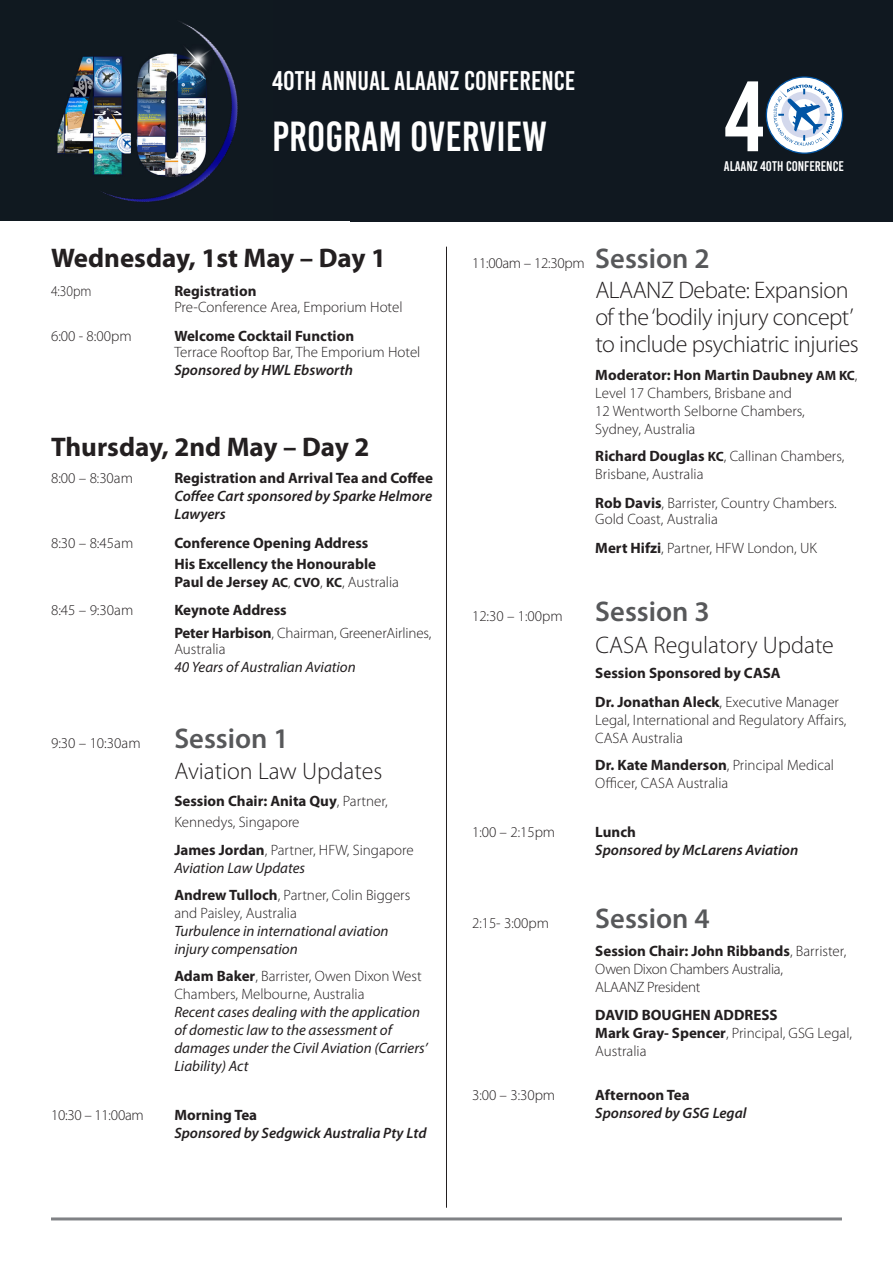
<style>
.page{position:relative;width:893px;height:1263px;background:#fff}
.page>*{position:absolute;margin:0;border:0;box-sizing:border-box;transform-origin:0 0}
.t1{font:99.75px "Bebas Kai";color:#fff}
.t2{font:42px "Bebas Kai";color:#fff}
.t3{font:600 28.5px "Myriad Pro";color:#57585a}
.t4{font:700 27px "Myriad Pro";color:#231f20}
.t5{font:27px "Bebas Kai";color:#fff}
.t6{font:300 24px/27px "Myriad Pro";letter-spacing:-.02em;color:#231f20}
.t7{font:300 24px "Myriad Pro";color:#231f20}
.t8{font:300 15px/18px "Myriad Pro";color:#231f20}
.t9{font:italic 15px/18px "Myriad Pro";color:#231f20}
.t10{font:italic 600 15px/18px "Myriad Pro";color:#231f20}
.t11{font:700 15px/18px "Myriad Pro";color:#231f20}
.t12{font:300 15px/18px "Myriad Pro";letter-spacing:-.02em;color:#231f20}
.t13{font:300 15px "Myriad Pro";color:#231f20;scale:.9 1}
.t14{font:14.1px "Bebas Kai";color:#fff}
.s1{font-weight:700}
.s2{font-weight:700;font-style:normal}
.s3{font-size:13.5px}
.s4{font-weight:300;font-size:13.5px}
.s5{font-weight:300}
.s6{font-weight:600;font-size:28.5px;color:#57585a}
.s7{font-weight:400;font-style:italic}
.s8{font-weight:300;font-style:normal}
.s9{font-weight:700;font-size:13.5px}
</style>
<div class="page">
<div style="left:0;top:0;width:893px;height:221px;background:#101820"></div>
<img style="left:57px;top:22px;width:181px;height:180px">
<svg style="left:766px;top:77px;width:76px;height:76px"></svg>
<div style="left:766px;top:76px;width:77px;height:78px;border:1px solid #0155a5;border-radius:50%"></div>
<svg style="left:773px;top:84px;width:61px;height:62px;background:#bed0e3"></svg>
<hr style="left:446px;top:247px;width:1px;height:961px;background:#231f20">
<hr style="left:51px;top:1217px;width:791px;height:3px;background:#808285">
<p class="t5" style="left:272px;top:66px;width:305px">40TH ANNUAL ALAANZ CONFERENCE</p>
<p class="t2" style="left:272px;top:114px;width:276px">PROGRAM OVERVIEW</p>
<p class="t1" style="left:724px;top:63px;width:42px">4</p>
<p class="t14" style="left:724px;top:158px;width:121px">ALAANZ 40TH CONFERENCE</p>
<p class="t4" style="left:51px;top:240px;width:337px">Wednesday, 1st May – Day 1</p>
<p class="t13" style="left:51px;top:281px;width:47px">4:30pm</p>
<p class="t8" style="left:174px;top:282px;width:230px;line-height:16.5px"><span class="s1">Registration<br></span>Pre-Conference Area, Emporium Hotel</p>
<p class="t8" style="left:51px;top:327px;width:82px">6:00 - 8:00pm</p>
<p class="t8" style="left:174px;top:327px;width:248px;line-height:16.5px"><span class="s1">Welcome Cocktail Function<br></span>Terrace Rooftop Bar, The Emporium Hotel</p>
<p class="t10" style="left:174px;top:361px;width:180px">Sponsored by HWL Ebsworth</p>
<p class="t4" style="left:51px;top:429px;width:320px">Thursday, 2nd May – Day 2</p>
<p class="t8" style="left:51px;top:469px;width:84px">8:00 – 8:30am</p>
<p class="t10" style="left:174px;top:468px;width:260px;text-align:justify"><span class="s2">Registration and Arrival Tea and Coffee </span>Coffee Cart sponsored by Sparke Helmore Lawyers</p>
<p class="t8" style="left:51px;top:534px;width:84px">8:30 – 8:45am</p>
<p class="t11" style="left:174px;top:532px;width:203px;line-height:21px">Conference Opening Address<br>His Excellency the Honourable</p>
<p class="t11" style="left:174px;top:573px;width:226px">Paul de Jersey <span class="s3">AC</span><span class="s4">,</span> <span class="s3">CVO</span><span class="s5">,</span> <span class="s3">KC</span><span class="s5">, Australia</span></p>
<p class="t8" style="left:51px;top:601px;width:84px">8:45 – 9:30am</p>
<p class="t11" style="left:174px;top:600px;width:114px">Keynote Address</p>
<p class="t8" style="left:174px;top:624px;width:259px;line-height:16.5px"><span class="s1">Peter Harbison</span>, Chairman, GreenerAirlines,<br>Australia</p>
<p class="t9" style="left:174px;top:658px;width:183px">40 Years of Australian Aviation</p>
<p class="t8" style="left:51px;top:734px;width:239px">9:30 – 10:30am <span class="s6">Session 1</span></p>
<p class="t7" style="left:174px;top:756px;width:209px">Aviation Law Updates</p>
<p class="t8" style="left:174px;top:790px;width:215px;line-height:21px"><span class="s1">Session Chair: Anita Quy</span>, Partner,<br>Kennedys, Singapore</p>
<p class="t8" style="left:174px;top:840px;width:241px"><span class="s1">James Jordan</span>, Partner, HFW, Singapore<br><span class="s7">Aviation Law Updates</span></p>
<p class="t9" style="left:174px;top:886px;width:237px"><span class="s2">Andrew Tulloch</span><span class="s8">, Partner, Colin Biggers and Paisley, Australia<br></span>Turbulence in international aviation injury compensation</p>
<p class="t9" style="left:174px;top:967px;width:255px"><span class="s2">Adam Baker</span><span class="s8">, Barrister, Owen Dixon West Chambers, Melbourne, Australia<br></span>Recent cases dealing with the application of domestic law to the assessment of damages under the Civil Aviation (Carriers’ Liability) Act</p>
<p class="t12" style="left:51px;top:1106px;width:94px">10:30 – 11:00am</p>
<p class="t10" style="left:174px;top:1106px;width:254px"><span class="s2">Morning Tea<br></span>Sponsored by Sedgwick Australia Pty Ltd</p>
<p class="t12" style="left:472px;top:254px;width:239px">11:00am – 12:30pm <span class="s6">Session 2</span></p>
<p class="t6" style="left:595px;top:277px;width:265px">ALAANZ Debate: Expansion of the ‘bodily injury concept’ to include psychiatric injuries</p>
<p class="t8" style="left:595px;top:366px;width:264px"><span class="s1">Moderator: Hon Martin Daubney</span> <span class="s9">AM KC</span>,<br>Level 17 Chambers, Brisbane and<br>12 Wentworth Selborne Chambers,<br>Sydney, Australia</p>
<p class="t8" style="left:595px;top:447px;width:251px"><span class="s1">Richard Douglas</span> <span class="s9">KC</span>, Callinan Chambers,<br>Brisbane, Australia</p>
<p class="t8" style="left:595px;top:494px;width:243px;line-height:16.5px"><span class="s1">Rob Davis</span>, Barrister, Country Chambers.<br>Gold Coast, Australia</p>
<p class="t8" style="left:595px;top:539px;width:223px"><span class="s1">Mert Hifzi</span>, Partner, HFW London, UK</p>
<p class="t8" style="left:472px;top:607px;width:239px">12:30 – 1:00pm <span class="s6">Session 3</span></p>
<p class="t7" style="left:595px;top:630px;width:240px">CASA Regulatory Update</p>
<p class="t11" style="left:595px;top:664px;width:187px">Session Sponsored by CASA</p>
<p class="t8" style="left:595px;top:693px;width:253px"><span class="s1">Dr. Jonathan Aleck</span>, Executive Manager<br>Legal, International and Regulatory Affairs,<br>CASA Australia</p>
<p class="t8" style="left:595px;top:756px;width:240px"><span class="s1">Dr. Kate Manderson</span>, Principal Medical<br>Officer, CASA Australia</p>
<p class="t8" style="left:472px;top:823px;width:85px">1:00 – 2:15pm</p>
<p class="t10" style="left:595px;top:823px;width:204px"><span class="s2">Lunch<br></span>Sponsored by McLarens Aviation</p>
<p class="t8" style="left:472px;top:914px;width:78px">2:15- 3:00pm</p>
<p class="t3" style="left:595px;top:900px;width:116px">Session 4</p>
<p class="t12" style="left:595px;top:941px;width:252px"><span class="s1">Session Chair: John Ribbands</span>, Barrister,<br>Owen Dixon Chambers Australia,<br>ALAANZ President</p>
<p class="t11" style="left:595px;top:1006px;width:258px">DAVID BOUGHEN ADDRESS<br>Mark Gray- Spencer<span class="s5">, Principal, GSG Legal,<br>Australia</span></p>
<p class="t8" style="left:472px;top:1086px;width:85px">3:00 – 3:30pm</p>
<p class="t10" style="left:595px;top:1085px;width:153px"><span class="s2">Afternoon Tea<br></span>Sponsored by GSG Legal</p>
</div>
